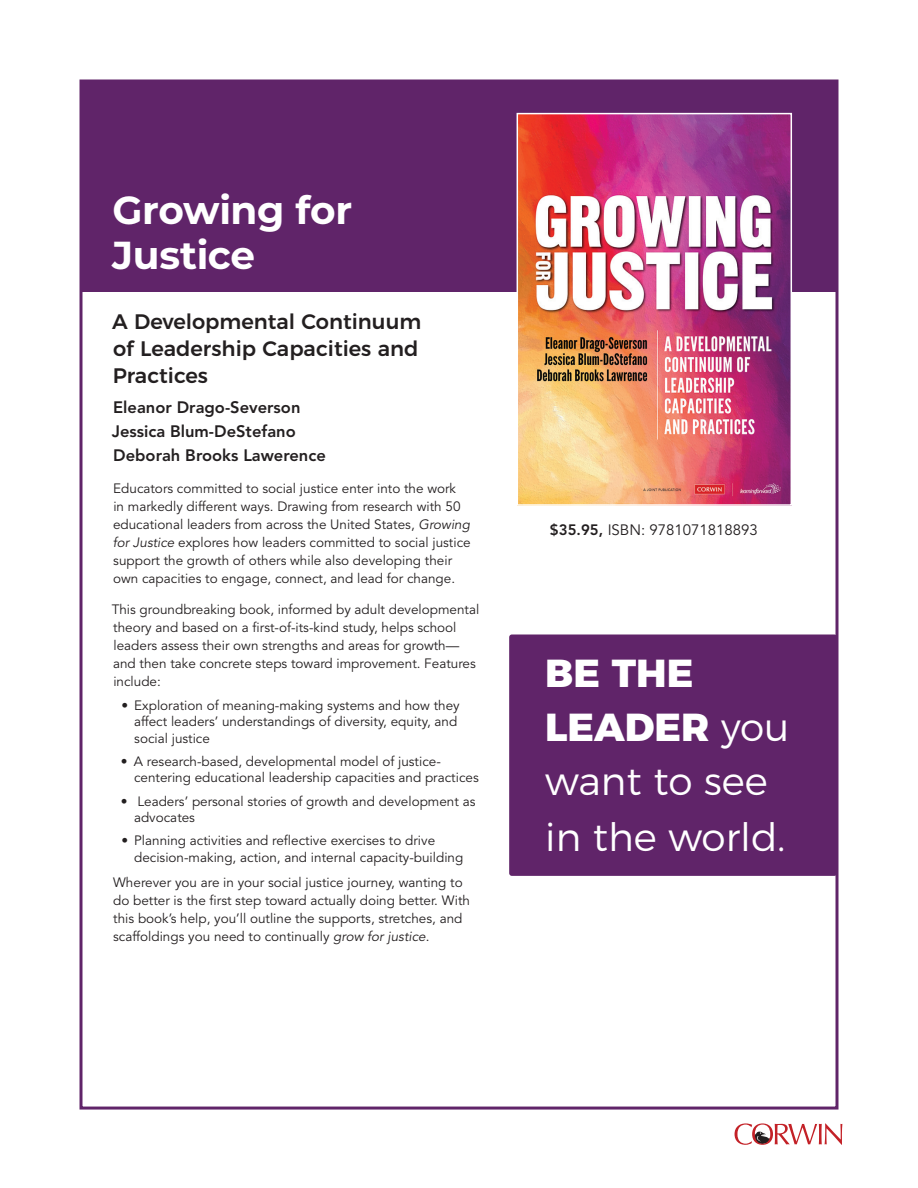
<style>
.page{position:relative;width:918px;height:1188px;background:#fff}
.page>*{position:absolute;margin:0;border:0;box-sizing:border-box;transform-origin:0 0}
.t1{font:300 39px/54.8px "Montserrat";color:#fff}
.t2{font:700 39px/45px "Montserrat";letter-spacing:-.01em;color:#fff}
.t3{font:500 21px/27px "Montserrat";color:#231f20}
.t4{font:800 16.5px/24px "Avenir LT Std";color:#231f20}
.t5{font:15px "Avenir LT Std";color:#231f20}
.t6{font:13.5px/18px "Avenir LT Std";color:#231f20}
.s1{font-style:italic}
.s2{font-weight:800}
</style>
<div class="page">
<svg style="left:735px;top:1123px;width:107px;height:22px"></svg>
<div style="left:509px;top:634px;width:328px;height:242px;background:#602469;border-radius:3px"></div>
<div style="left:81px;top:81px;width:756px;height:211px;background:#602469"></div>
<img style="left:520px;top:116px;width:269px;height:387px">
<div style="left:517px;top:113px;width:275px;height:393px;border:2px solid #fff"></div>
<h1 class="t2" style="left:112px;top:186px;width:242px">Growing for<br>Justice</h1>
<h2 class="t3" style="left:112px;top:306px;width:311px">A Developmental Continuum of Leadership Capacities and<br>Practices</h2>
<p class="t4" style="left:112px;top:396px;width:216px">Eleanor Drago-Severson<br>Jessica Blum-DeStefano<br>Deborah Brooks Lawerence</p>
<p class="t6" style="left:113px;top:480px;width:359px">Educators committed to social justice enter into the work<br>in markedly different ways. Drawing from research with 50 educational leaders from across the United States, <span class="s1">Growing for Justice</span> explores how leaders committed to social justice support the growth of others while also developing their own capacities to engage, connect, and lead for change.</p>
<p class="t6" style="left:112px;top:601px;width:369px">This groundbreaking book, informed by adult developmental theory and based on a first-of-its-kind study, helps school leaders assess their own strengths and areas for growth— and then take concrete steps toward improvement. Features include:</p>
<p class="t6" style="left:134px;top:697px;width:327px;line-height:16.5px;text-indent:-13px">• Exploration of meaning-making systems and how they affect leaders’ understandings of diversity, equity, and social justice</p>
<p class="t6" style="left:134px;top:753px;width:346px;line-height:16.5px;text-indent:-13px">• A research-based, developmental model of justice&shy;centering educational leadership capacities and practices</p>
<p class="t6" style="left:134px;top:793px;width:343px;line-height:16.5px;text-indent:-13px">• Leaders’ personal stories of growth and development as advocates</p>
<p class="t6" style="left:134px;top:833px;width:331px;line-height:16.5px;text-indent:-13px">• Planning activities and reflective exercises to drive decision-making, action, and internal capacity-building</p>
<p class="t6" style="left:113px;top:873px;width:358px">Wherever you are in your social justice journey, wanting to do better is the first step toward actually doing better. With this book’s help, you’ll outline the supports, stretches, and scaffoldings you need to continually <span class="s1">grow for justice</span>.</p>
<p class="t5" style="left:550px;top:521px;width:209px"><span class="s2">$35.95,</span> ISBN: 9781071818893</p>
<h1 class="t1" style="left:545px;top:642px;width:246px"><span class="s2">BE THE<br>LEADER</span> you want to see in the world.</h1>
</div>
